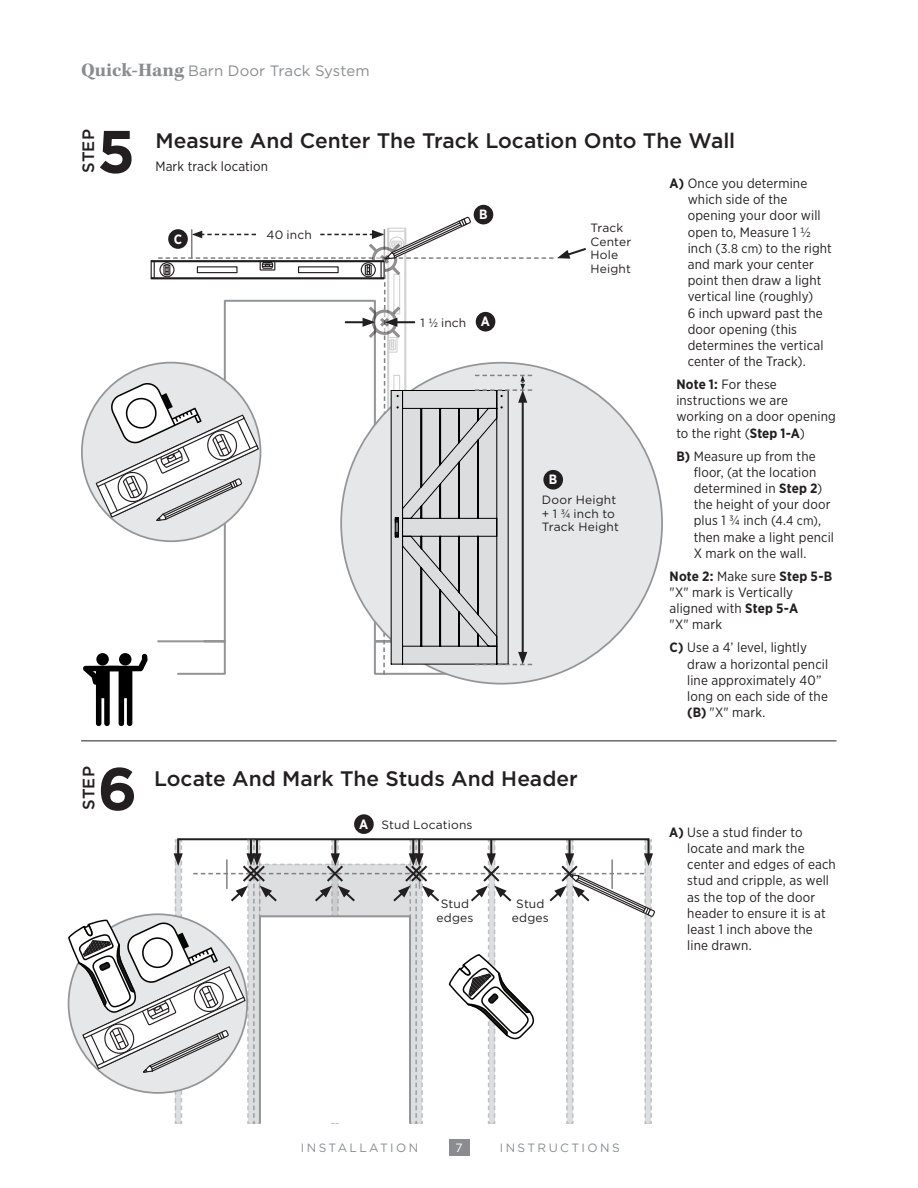
<style>
.page{position:relative;width:918px;height:1188px;background:#fff}
.page>*{position:absolute;margin:0;border:0;box-sizing:border-box;transform-origin:0 0}
.t1{font:700 60px "Gotham";color:#231f20}
.t2{font:500 21px "Gotham";color:#231f20}
.t3{font:500 16.5px "Gotham";letter-spacing:.005em;color:#231f20}
.t4{font:15px "Gotham";letter-spacing:.01em;color:#8a8c8f}
.t5{font:13.5px/16.2px "Gotham Narrow";letter-spacing:.01em;color:#231f20}
.t6{font:700 13.5px "Gotham Narrow";color:#fff}
.t7{font:12px/13.5px "Gotham";letter-spacing:.015em;color:#231f20}
.t8{font:12px "Gotham HTF";letter-spacing:.2em;color:#8a8c8f}
.t9{font:12px "Gotham HTF";color:#fff}
.s1{font-family:"Kepler Std";font-weight:700;font-size:19.5px}
.s2{font-family:"Gotham Narrow"}
.s3{font-family:"Gotham Narrow";font-weight:700;font-size:13.5px;color:#fff}
.s4{font-weight:700}
.s5{font-size:12.75px}
</style>
<div class="page">
<div style="left:449px;top:1139px;width:20px;height:17px;background:#8a8c8f"></div>
<hr style="left:81px;top:741px;width:756px;height:1px;background:#231f20">
<div style="left:341px;top:363px;width:321px;height:321px;background:#e6e7e9;border-radius:50%"></div>
<div style="left:474px;top:205px;width:19px;height:19px;background:#231f20;border-radius:50%"></div>
<div style="left:354px;top:814px;width:20px;height:20px;background:#231f20;border-radius:50%"></div>
<svg style="left:83px;top:216px;width:505px;height:510px"></svg>
<svg style="left:67px;top:838px;width:588px;height:286px"></svg>
<p class="t4" style="left:81px;top:61px;width:290px"><span class="s1">Quick-Hang</span> Barn Door Track System</p>
<p class="t3" style="left:78px;top:173px;width:45px;rotate:-90deg">STEP</p>
<h1 class="t1" style="left:97px;top:112px;width:39px">5</h1>
<h2 class="t2" style="left:155px;top:127px;width:581px">Measure And Center The Track Location Onto The Wall</h2>
<p class="t5" style="left:155px;top:158px;width:114px">Mark track location</p>
<p class="t6" style="left:174px;top:230px;width:10px">C</p>
<p class="t7" style="left:267px;top:227px;width:47px">40 inch</p>
<p class="t6" style="left:479px;top:206px;width:10px">B</p>
<p class="t7" style="left:421px;top:315px;width:47px">1 <span class="s2">½</span> inch</p>
<p class="t6" style="left:481px;top:313px;width:11px">A</p>
<p class="t7" style="left:590px;top:221px;width:42px">Track<br>Center<br>Hole<br>Height</p>
<p class="t6" style="left:549px;top:471px;width:10px">B</p>
<p class="t7" style="left:542px;top:493px;width:79px">Door Height + 1 <span class="s2">¾</span> inch to<br>Track Height</p>
<p class="t3" style="left:78px;top:810px;width:45px;rotate:-90deg">STEP</p>
<h1 class="t1" style="left:98px;top:749px;width:41px">6</h1>
<h2 class="t2" style="left:154px;top:764px;width:425px">Locate And Mark The Studs And Header</h2>
<p class="t7" style="left:359px;top:818px;width:115px"><span class="s3">A</span> Stud Locations</p>
<p class="t7" style="left:437px;top:897px;width:38px;text-align:center">Stud edges</p>
<p class="t7" style="left:512px;top:897px;width:38px;text-align:center">Stud edges</p>
<p class="t5" style="left:688px;top:175px;width:146px;text-indent:-18px"><span class="s4">A)</span> Once you determine which side of the opening your door will open to, Measure 1 ½ inch (<span class="s5">3.8 cm)</span> to the right and mark your center point then draw a light vertical line (roughly)<br>6 inch upward past the door opening (this determines the vertical center of the Track).</p>
<p class="t5" style="left:676px;top:376px;width:161px"><span class="s4">Note 1:</span> For these instructions we are working on a door opening to the right (<span class="s4">Step 1-A</span>)</p>
<p class="t5" style="left:694px;top:448px;width:142px;text-indent:-17px"><span class="s4">B)</span> Measure up from the floor, (at the location determined in <span class="s4">Step 2</span>) the height of your door plus 1 ¾ inch (<span class="s5">4.4 cm)</span>, then make a light pencil<br>X mark on the wall.</p>
<p class="t5" style="left:670px;top:568px;width:164px"><span class="s4">Note 2:</span> Make sure <span class="s4">Step 5-B </span>"X" mark is Vertically aligned with <span class="s4">Step 5-A<br></span>"X" mark</p>
<p class="t5" style="left:687px;top:639px;width:142px;text-indent:-18px"><span class="s4">C)</span> Use a 4’ level, lightly draw a horizontal pencil line approximately 40” long on each side of the <span class="s4">(B)</span> "X" mark.</p>
<p class="t5" style="left:687px;top:824px;width:150px;text-indent:-18px"><span class="s4">A)</span> Use a stud finder to locate and mark the center and edges of each stud and cripple, as well as the top of the door header to ensure it is at least 1 inch above the line drawn.</p>
<p class="t8" style="left:301px;top:1141px;width:119px">INSTALLATION</p>
<p class="t9" style="left:455px;top:1141px;width:9px">7</p>
<p class="t8" style="left:500px;top:1141px;width:121px">INSTRUCTIONS</p>
</div>
